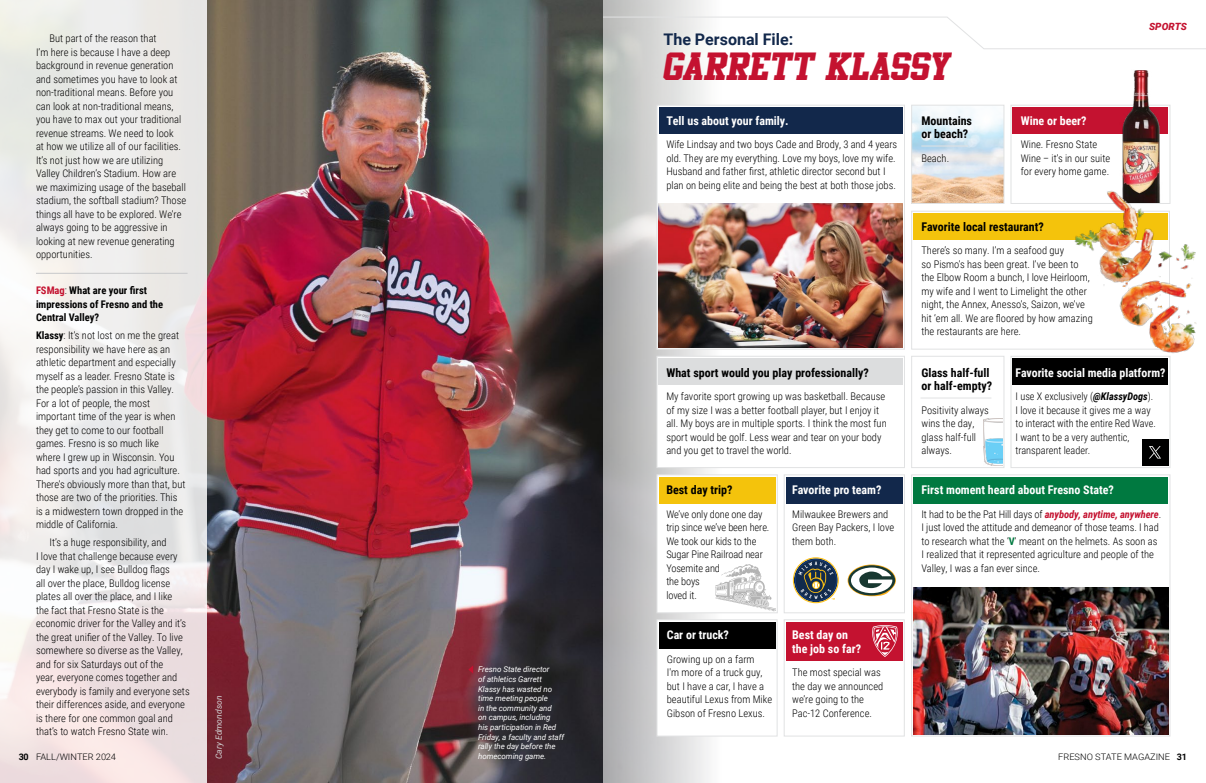
<style>
.page{position:relative;width:1206px;height:783px;background:#fff}
.page>*{position:absolute;margin:0;border:0;box-sizing:border-box;transform-origin:0 0}
.Body{font:41px "Bulldog Born";letter-spacing:-.01em;color:#c41230}
.Body-2{font:700 16px "Roboto";color:#12284b}
.Body-3{font:700 12px/13.5px "Roboto Condensed";color:#fff}
.Body-4{font:700 12px/13.5px "Roboto Condensed";color:#000}
.Body-5{font:300 10.5px/13.5px "Roboto Condensed";color:#000}
.Body-6{font:700 10.5px/13.5px "Roboto Condensed";color:#000}
.t1{font:italic 900 10px "Roboto";letter-spacing:.01em;color:#c41230}
.t2{font:300 9px "Roboto";color:#000;scale:1.04 1}
.t3{font:700 9px "Roboto";color:#000}
.Caption_-_Photo{font:italic 8.5px "Roboto";color:#d1d3d4}
.t4{font:italic 8px/9.6px "Roboto";letter-spacing:-.005em;color:#fff}
.s1{color:#c41230}
.s2{font-weight:300}
.s3{font-weight:700}
.s4{font-weight:700;font-style:italic}
.s5{font-weight:700;font-style:italic;color:#c41230}
.s6{font-weight:700;color:#007940}
</style>
<div class="page">
<img style="left:207px;top:0;width:515px;height:783px">
<svg style="left:0;top:0;width:207px;height:783px;fill:#eceae8"></svg>
<div style="left:784px;top:474px;width:121px;height:139px;background:#fff;border:1px solid #e1e2e3"></div>
<div style="left:786px;top:477px;width:117px;height:27px;background:#12284b"></div>
<div style="left:911px;top:474px;width:259px;height:263px;background:#fff;border:1px solid #e1e2e3"></div>
<img style="left:913px;top:588px;width:256px;height:147px">
<div style="left:1010px;top:356px;width:160px;height:112px;background:#fff;border:1px solid #e1e2e3"></div>
<div style="left:911px;top:356px;width:93px;height:112px;background:#fff;border:1px solid #e1e2e3"></div>
<div style="left:911px;top:211px;width:259px;height:139px;background:#fff;border:1px solid #e1e2e3"></div>
<div style="left:1010px;top:105px;width:160px;height:99px;background:#fff;border:1px solid #e1e2e3"></div>
<div style="left:656px;top:105px;width:249px;height:245px;background:#fff;border:1px solid #e1e2e3"></div>
<div style="left:656px;top:356px;width:249px;height:112px;background:#fff;border:1px solid #e1e2e3"></div>
<img style="left:659px;top:204px;width:244px;height:144px">
<div style="left:1013px;top:358px;width:155px;height:27px;background:#000"></div>
<div style="left:913px;top:213px;width:255px;height:27px;background:#f4c30c"></div>
<div style="left:1013px;top:107px;width:155px;height:27px;background:#c41230"></div>
<div style="left:659px;top:107px;width:244px;height:27px;background:#12284b"></div>
<img style="left:913px;top:107px;width:89px;height:95px">
<div style="left:911px;top:105px;width:93px;height:99px;border:1px solid #e1e2e3"></div>
<hr style="left:36px;top:273px;width:152px;height:1px;background:#c7c8ca">
<svg style="left:468px;top:665px;width:5px;height:9px"></svg>
<img style="left:1120px;top:70px;width:42px;height:117px">
<img style="left:1065px;top:187px;width:132px;height:176px">
<div style="left:656px;top:474px;width:122px;height:139px;background:#fff;border:1px solid #e1e2e3"></div>
<div style="left:659px;top:477px;width:116px;height:27px;background:#f4c30c"></div>
<svg style="left:715px;top:564px;width:61px;height:47px"></svg>
<div style="left:656px;top:619px;width:122px;height:118px;background:#fff;border:1px solid #e1e2e3"></div>
<div style="left:659px;top:622px;width:116px;height:27px;background:#000"></div>
<img style="left:984px;top:418px;width:18px;height:48px">
<div style="left:659px;top:358px;width:244px;height:27px;background:#dcddde"></div>
<svg style="left:793px;top:557px;width:46px;height:46px"></svg>
<svg style="left:848px;top:565px;width:48px;height:31px"></svg>
<hr style="left:921px;top:398px;width:70px;height:1px;background:#e1e2e3">
<hr style="left:921px;top:146px;width:47px;height:1px;background:#e1e2e3">
<div style="left:913px;top:477px;width:255px;height:27px;background:#007940"></div>
<div style="left:1142px;top:439px;width:26px;height:27px;background:#000"></div>
<svg style="left:1149px;top:446px;width:12px;height:13px"></svg>
<div style="left:784px;top:619px;width:121px;height:118px;background:#fff;border:1px solid #e1e2e3"></div>
<div style="left:786px;top:622px;width:116px;height:38px;background:#c41230"></div>
<svg style="left:872px;top:625px;width:26px;height:32px"></svg>
<svg style="left:602px;top:16px;width:604px;height:34px"></svg>
<p class="Body-5" style="left:36px;top:31px;width:152px;text-indent:14px">But part of the reason that<br>I’m here is because I have a deep background in revenue generation and sometimes you have to look at non-traditional means. Before you can look at non-traditional means, you have to max out your traditional revenue streams. We need to look<br>at how we utilize all of our facilities.<br>It’s not just how we are utilizing<br>Valley Children’s Stadium. How are we maximizing usage of the baseball stadium, the softball stadium? Those things all have to be explored. We’re always going to be aggressive in looking at new revenue generating opportunities.</p>
<p class="Body-6" style="left:36px;top:283px;width:129px"><span class="s1">FSMag</span><span class="s2">:</span> What are your first impressions of Fresno and the<br>Central Valley?</p>
<p class="Body-5" style="left:36px;top:328px;width:151px"><span class="s3">Klassy</span>: It’s not lost on me the great responsibility we have here as an athletic department and especially myself as a leader. Fresno State is the people’s passion in this Valley.<br>For a lot of people, the most important time of the year is when they get to come to our football games. Fresno is so much like where I grew up in Wisconsin. You had sports and you had agriculture.<br>There’s obviously more than that, but those are two of the priorities. This is a midwestern town dropped in the middle of California.</p>
<p class="Body-5" style="left:36px;top:535px;width:155px;text-indent:14px">It’s a huge responsibility, and<br>I love that challenge because every day I wake up, I see Bulldog flags<br>all over the place, Bulldog license plates all over the place, and I like<br>the fact that Fresno State is the economic driver for the Valley and it’s the great unifier of the Valley. To live somewhere so diverse as the Valley, and for six Saturdays out of the<br>year, everyone comes together and everybody is family and everyone sets their differences aside, and everyone is there for one common goal and that’s to watch Fresno State win.</p>
<p class="t3" style="left:19px;top:750px;width:12px">30</p>
<p class="t2" style="left:36px;top:750px;width:78px">FALL/WINTER 2024</p>
<p class="Caption_-_Photo" style="left:213px;top:759px;width:65px;rotate:-90deg">Cary Edmondson</p>
<p class="t4" style="left:478px;top:664px;width:87px">Fresno State director<br>of athletics Garrett<br>Klassy has wasted no time meeting people<br>in the community and<br>on campus, including<br>his participation in Red<br>Friday, a faculty and staff rally the day before the homecoming game.</p>
<p class="Body-2" style="left:663px;top:28px;width:131px">The Personal File:</p>
<p class="Body" style="left:663px;top:45px;width:289px">GARRETT KLASSY</p>
<p class="Body-3" style="left:666px;top:113px;width:124px">Tell us about your family.</p>
<p class="Body-5" style="left:666px;top:137px;width:232px">Wife Lindsay and two boys Cade and Brody, 3 and 4 years old. They are my everything. Love my boys, love my wife.<br>Husband and father first, athletic director second but I plan on being elite and being the best at both those jobs.</p>
<p class="Body-4" style="left:922px;top:113px;width:52px">Mountains or beach?</p>
<p class="Body-5" style="left:922px;top:151px;width:29px">Beach.</p>
<p class="Body-3" style="left:1021px;top:113px;width:67px">Wine or beer?</p>
<p class="Body-5" style="left:1021px;top:137px;width:91px">Wine. Fresno State<br>Wine – it’s in our suite for every home game.</p>
<p class="Body-4" style="left:922px;top:219px;width:124px">Favorite local restaurant?</p>
<p class="Body-5" style="left:922px;top:243px;width:173px">There’s so many. I’m a seafood guy<br>so Pismo’s has been great. I’ve been to the Elbow Room a bunch, I love Heirloom, my wife and I went to Limelight the other night, the Annex, Anesso’s, Saizon, we’ve hit ‘em all. We are floored by how amazing the restaurants are here.</p>
<p class="t1" style="left:1149px;top:19px;width:40px">SPORTS</p>
<p class="Body-4" style="left:666px;top:365px;width:204px">What sport would you play professionally?</p>
<p class="Body-5" style="left:666px;top:389px;width:222px">My favorite sport growing up was basketball. Because of my size I was a better football player, but I enjoy it all. My boys are in multiple sports. I think the most fun sport would be golf. Less wear and tear on your body and you get to travel the world.</p>
<p class="Body-4" style="left:666px;top:483px;width:68px">Best day trip?</p>
<p class="Body-5" style="left:666px;top:507px;width:105px">We’ve only done one day trip since we’ve been here.<br>We took our kids to the<br>Sugar Pine Railroad near<br>Yosemite and<br>the boys<br>loved it.</p>
<p class="Body-3" style="left:667px;top:628px;width:64px">Car or truck?</p>
<p class="Body-5" style="left:667px;top:652px;width:107px">Growing up on a farm<br>I'm more of a truck guy, but I have a car, I have a beautiful Lexus from Mike<br>Gibson of Fresno Lexus.</p>
<p class="Body-3" style="left:792px;top:483px;width:91px">Favorite pro team?</p>
<p class="Body-5" style="left:792px;top:507px;width:104px">Milwaukee Brewers and<br>Green Bay Packers, I love them both.</p>
<p class="Body-3" style="left:792px;top:628px;width:70px">Best day on the job so far?</p>
<p class="Body-5" style="left:792px;top:665px;width:93px">The most special was the day we announced we’re going to the<br>Pac-12 Conference.</p>
<p class="Body-3" style="left:1016px;top:365px;width:151px">Favorite social media platform?</p>
<p class="Body-5" style="left:1016px;top:389px;width:142px">I use X exclusively (<span class="s4">@KlassyDogs</span>).<br>I love it because it gives me a way to interact with the entire Red Wave.<br>I want to be a very authentic, transparent leader.</p>
<p class="Body-3" style="left:922px;top:483px;width:194px">First moment heard about Fresno State?</p>
<p class="Body-5" style="left:922px;top:507px;width:241px">It had to be the Pat Hill days of <span class="s5">anybody, anytime, anywhere</span>.<br>I just loved the attitude and demeanor of those teams. I had to research what the ‘<span class="s6">V</span>’ meant on the helmets. As soon as I realized that it represented agriculture and people of the Valley, I was a fan ever since.</p>
<p class="Body-4" style="left:922px;top:365px;width:72px">Glass half-full or half-empty?</p>
<p class="Body-5" style="left:922px;top:403px;width:69px">Positivity always wins the day, glass half-full always.</p>
<p class="t2" style="left:1058px;top:750px;width:109px">FRESNO STATE MAGAZINE</p>
<p class="t3" style="left:1177px;top:750px;width:12px">31</p>
</div>
